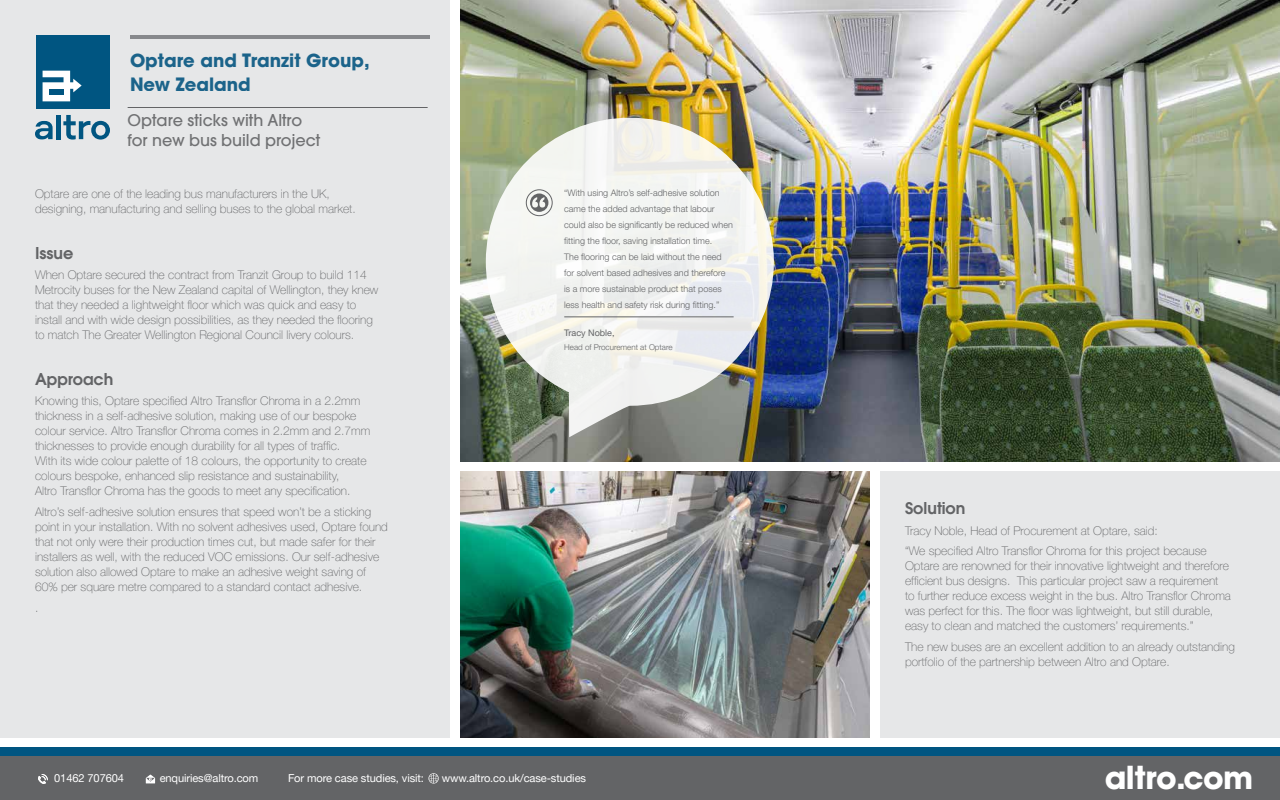
<style>
.page{position:relative;width:1280px;height:800px;background:#fff}
.page>*{position:absolute;margin:0;border:0;box-sizing:border-box;transform-origin:0 0}
.t1{font:700 31px "Avant Garde";letter-spacing:-.02em;color:#fff}
.t2{font:700 18px/24px "Avant Garde";color:#055580}
.t3{font:500 16px/20px "Avant Garde";color:#636466}
.t4{font:600 16px "Avant Garde";color:#636466}
.t5{font:100 12px/15px "Helvetica Neue LT Pro";color:#636466}
.t6{font:11px "Helvetica Neue LT Pro";letter-spacing:-.01em;color:#fff}
.t7{font:300 9px/16px "Helvetica Neue LT Pro";color:#636466}
.t8{font:9px "Helvetica Neue LT Pro";color:#636466}
.t9{font:300 8px "Helvetica Neue LT Pro";color:#636466}
</style>
<div class="page">
<img style="left:460px;top:472px;width:410px;height:266px">
<img style="left:460px;top:0;width:820px;height:462px">
<div style="left:880px;top:472px;width:400px;height:266px;background:#e6e7e8"></div>
<div style="left:0;top:0;width:450px;height:738px;background:#e6e7e8"></div>
<div style="left:56px;top:115px;width:5px;height:24px;background:#005581"></div>
<svg style="left:35px;top:121px;width:18px;height:18px"></svg>
<svg style="left:63px;top:115px;width:47px;height:25px"></svg>
<div style="left:36px;top:35px;width:73px;height:73px;background:#005581"></div>
<svg style="left:43px;top:71px;width:39px;height:30px"></svg>
<div style="left:49px;top:89px;width:15px;height:6px;background:#005581"></div>
<img style="left:486px;top:118px;width:288px;height:319px">
<div style="left:0;top:756px;width:1280px;height:44px;background:#636466"></div>
<hr style="left:130px;top:35px;width:300px;height:4px;background:#87898c">
<hr style="left:128px;top:107px;width:300px;height:1px;background:#636466">
<div style="left:0;top:747px;width:1280px;height:9px;background:#005581"></div>
<hr style="left:564px;top:316px;width:170px;height:1px;background:#636466">
<div style="left:526px;top:190px;width:26px;height:26px;border:1px solid #636466;border-radius:50%"></div>
<svg style="left:530px;top:193px;width:18px;height:19px"></svg>
<svg style="left:146px;top:775px;width:9px;height:8px"></svg>
<svg style="left:38px;top:774px;width:10px;height:10px"></svg>
<svg style="left:428px;top:773px;width:11px;height:11px"></svg>
<h2 class="t2" style="left:130px;top:48px;width:241px">Optare and Tranzit Group,<br>New Zealand</h2>
<h3 class="t3" style="left:128px;top:110px;width:194px">Optare sticks with Altro for new bus build project</h3>
<p class="t5" style="left:35px;top:186px;width:322px">Optare are one of the leading bus manufacturers in the UK, designing, manufacturing and selling buses to the global market.</p>
<h3 class="t4" style="left:35px;top:242px;width:40px">Issue</h3>
<p class="t5" style="left:35px;top:267px;width:345px">When Optare secured the contract from Tranzit Group to build 114<br>Metrocity buses for the New Zealand capital of Wellington, they knew that they needed a lightweight floor which was quick and easy to install and with wide design possibilities, as they needed the flooring to match The Greater Wellington Regional Council livery colours.</p>
<h3 class="t4" style="left:35px;top:368px;width:80px">Approach</h3>
<p class="t5" style="left:35px;top:394px;width:337px">Knowing this, Optare specified Altro Transflor Chroma in a 2.2mm thickness in a self-adhesive solution, making use of our bespoke colour service. Altro Transflor Chroma comes in 2.2mm and 2.7mm thicknesses to provide enough durability for all types of traffic.<br>With its wide colour palette of 18 colours, the opportunity to create colours bespoke, enhanced slip resistance and sustainability,<br>Altro Transflor Chroma has the goods to meet any specification.</p>
<p class="t5" style="left:35px;top:504px;width:354px">Altro’s self-adhesive solution ensures that speed won’t be a sticking point in your installation. With no solvent adhesives used, Optare found that not only were their production times cut, but made safer for their installers as well, with the reduced VOC emissions. Our self-adhesive solution also allowed Optare to make an adhesive weight saving of 60% per square metre compared to a standard contact adhesive.</p>
<p class="t5" style="left:35px;top:600px;width:5px">.</p>
<p class="t7" style="left:564px;top:185px;width:170px">“With using Altro’s self-adhesive solution came the added advantage that labour could also be significantly be reduced when fitting the floor, saving installation time.<br>The flooring can be laid without the need for solvent based adhesives and therefore is a more sustainable product that poses less health and safety risk during fitting.”</p>
<p class="t8" style="left:564px;top:327px;width:52px">Tracy Noble,</p>
<p class="t9" style="left:564px;top:342px;width:110px">Head of Procurement at Optare</p>
<p class="t6" style="left:54px;top:772px;width:71px">01462 707604</p>
<p class="t6" style="left:160px;top:772px;width:100px">enquiries@altro.com</p>
<p class="t6" style="left:288px;top:772px;width:137px">For more case studies, visit:</p>
<p class="t6" style="left:442px;top:772px;width:146px">www.altro.co.uk/case-studies</p>
<h3 class="t4" style="left:905px;top:498px;width:62px">Solution</h3>
<p class="t5" style="left:905px;top:520px;width:303px;line-height:20.7px">Tracy Noble, Head of Procurement at Optare, said:<br>“We specified Altro Transflor Chroma for this project because</p>
<p class="t5" style="left:905px;top:559px;width:327px">Optare are renowned for their innovative lightweight and therefore efficient bus designs. This particular project saw a requirement<br>to further reduce excess weight in the bus. Altro Transflor Chroma was perfect for this. The floor was lightweight, but still durable, easy to clean and matched the customers’ requirements.”</p>
<p class="t5" style="left:905px;top:639px;width:331px">The new buses are an excellent addition to an already outstanding portfolio of the partnership between Altro and Optare.</p>
<h1 class="t1" style="left:1105px;top:757px;width:150px">altro.com</h1>
</div>
